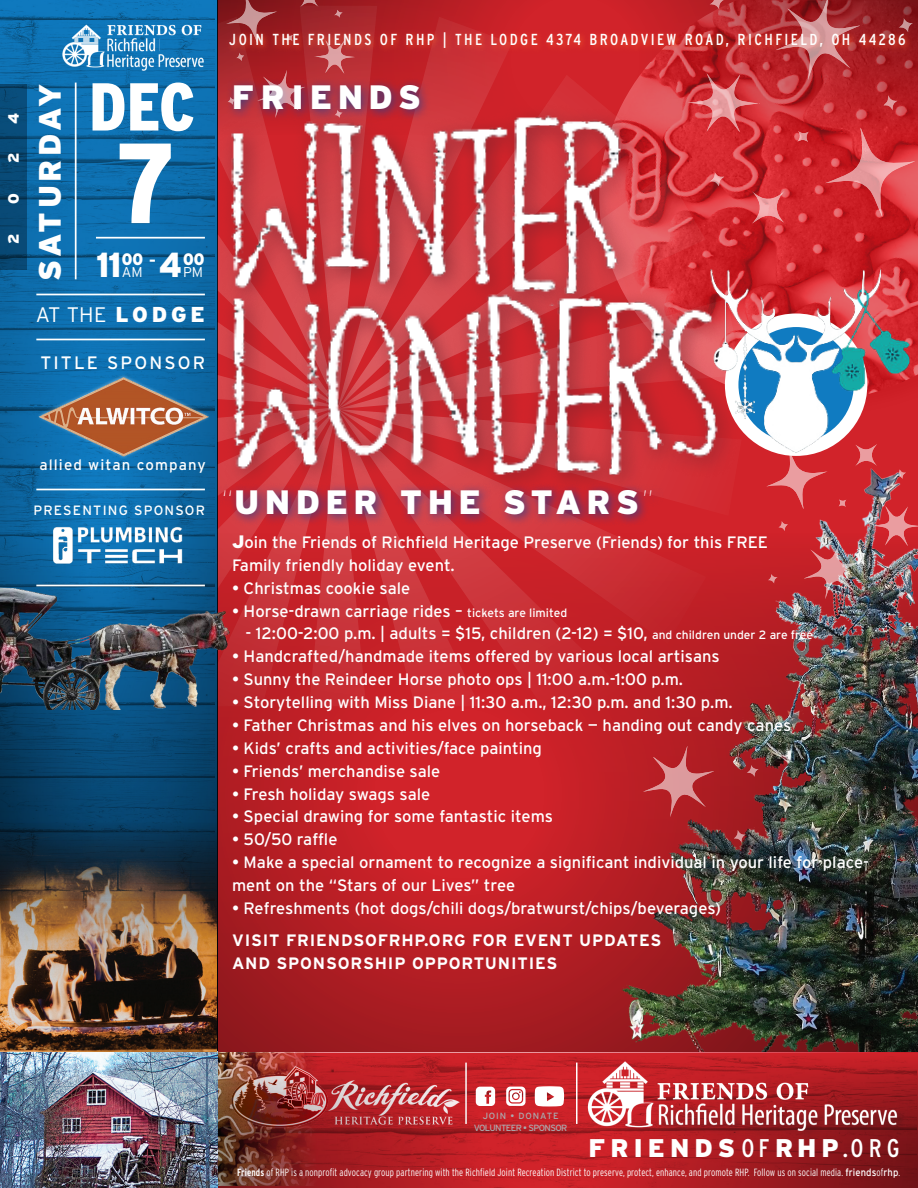
<style>
.page{position:relative;width:918px;height:1188px;background:#fff}
.page>*{position:absolute;margin:0;border:0;box-sizing:border-box;transform-origin:0 0}
.t1{font:900 113.55px "Interstate Condensed";color:#fff}
.t2{font:900 67.5px "Interstate Condensed";color:#fff}
.t3{font:900 34.8px "Interstate";color:#fff;scale:.9 1}
.t4{font:900 33.75px "Interstate";letter-spacing:.16em;color:#fff}
.t5{font:900 31.05px "Interstate";letter-spacing:.095em;color:#fff}
.t6{font:300 31.05px "Interstate Condensed";color:#fff;scale:.9 1}
.t7{font:900 25.5px "Interstate";letter-spacing:.2em;color:#fff}
.t8{font:300 21px "Interstate";color:#fff}
.t9{font:18px "Interstate";letter-spacing:.12em;color:#fff}
.t10{font:900 16.65px "Interstate";color:#fff;scale:.9 1}
.t11{font:16.5px/22.8px "Interstate";color:#fff}
.t12{font:700 16.5px/22.8px "Interstate";letter-spacing:.05em;color:#fff}
.t13{font:15.9px "Interstate Condensed";letter-spacing:.15em;color:#fff}
.t14{font:15px "Interstate";letter-spacing:.075em;color:#fff}
.t15{font:900 15px "Interstate";color:#fff}
.t16{font:300 14.25px "Interstate";color:#fff}
.t17{font:13.5px "Interstate";letter-spacing:.09em;color:#fff}
.t18{font:300 10.5px "Interstate Condensed";letter-spacing:.01em;color:#fff;scale:.9 1}
.t19{font:9px/12px "Interstate";letter-spacing:-.065em;color:#aaabaf;text-align:center}
.s1{font-weight:900;font-size:21.45px}
.s2{font-weight:100}
.s3{font-weight:900;font-size:18px}
.s4{font-size:12px}
.s5{font-weight:700}
.s6{font-family:"Interstate";font-weight:400}
.s7{font-family:"Interstate Condensed";font-weight:400}
</style>
<div class="page">
<svg style="left:0;top:0;width:217px;height:534px;background:#0e6caa"></svg>
<hr style="left:75px;top:83px;width:2px;height:196px;background:#fff">
<hr style="left:96px;top:237px;width:109px;height:2px;background:#fff">
<img style="left:106px;top:37px;width:53px;height:15px">
<img style="left:62px;top:24px;width:43px;height:45px">
<img style="left:106px;top:24px;width:97px;height:13px">
<img style="left:106px;top:53px;width:100px;height:18px">
<svg style="left:0;top:84px;width:27px;height:185px;background:#074772"></svg>
<hr style="left:36px;top:294px;width:169px;height:1px;background:#fff">
<svg style="left:0;top:534px;width:618px;height:518px;background:#982633"></svg>
<img style="left:618px;top:706px;width:300px;height:346px">
<div style="left:36px;top:374px;width:175px;height:86px;background:#fff;opacity:.37"></div>
<img style="left:35px;top:377px;width:178px;height:81px">
<img style="left:53px;top:526px;width:130px;height:39px">
<svg style="left:218px;top:1053px;width:700px;height:135px;background:#ad2a2d"></svg>
<img style="left:0;top:822px;width:218px;height:366px">
<div style="left:655px;top:1100px;width:253px;height:42px;background:#231f20;opacity:.45"></div>
<img style="left:658px;top:1100px;width:242px;height:35px">
<img style="left:586px;top:1058px;width:72px;height:77px">
<img style="left:655px;top:1080px;width:160px;height:22px">
<hr style="left:36px;top:339px;width:169px;height:1px;background:#fff">
<hr style="left:36px;top:489px;width:169px;height:1px;background:#fff">
<img style="left:0;top:582px;width:231px;height:127px">
<svg style="left:643px;top:747px;width:118px;height:106px;background:#a32e33"></svg>
<svg style="left:747px;top:765px;width:12px;height:12px"></svg>
<img style="left:218px;top:0;width:700px;height:706px">
<svg style="left:797px;top:131px;width:12px;height:11px"></svg>
<svg style="left:899px;top:18px;width:14px;height:14px"></svg>
<p class="t15" style="left:5px;top:124px;width:13px;rotate:-90deg">4</p>
<p class="t15" style="left:5px;top:163px;width:12px;rotate:-90deg">2</p>
<p class="t15" style="left:5px;top:204px;width:12px;rotate:-90deg">0</p>
<p class="t15" style="left:5px;top:244px;width:12px;rotate:-90deg">2</p>
<h3 class="t5" style="left:32px;top:281px;width:199px;rotate:-90deg">SATURDAY</h3>
<h2 class="t2" style="left:89px;top:69px;width:108px">DEC</h2>
<h1 class="t1" style="left:116px;top:120px;width:61px">7</h1>
<p class="t10" style="left:183px;top:249px;width:25px">00</p>
<h3 class="t3" style="left:96px;top:245px;width:54px">11<sup>00</sup></h3>
<h3 class="t3" style="left:159px;top:245px;width:27px">4</h3>
<h3 class="t6" style="left:149px;top:244px;width:10px">-</h3>
<p class="t16" style="left:122px;top:264px;width:22px">AM</p>
<p class="t16" style="left:183px;top:264px;width:22px">PM</p>
<p class="t8" style="left:36px;top:303px;width:170px">AT THE <span class="s1">LODGE</span></p>
<p class="t9" style="left:40px;top:353px;width:166px">TITLE SPONSOR</p>
<p class="t13" style="left:229px;top:30px;width:678px">JOIN THE FRIENDS OF RHP | THE LODGE 4374 BROADVIEW ROAD, RICHFIELD, OH 44286</p>
<h3 class="t4" style="left:232px;top:78px;width:191px">FRIENDS</h3>
<p class="t14" style="left:39px;top:456px;width:168px">allied witan company</p>
<p class="t17" style="left:33px;top:503px;width:173px">PRESENTING SPONSOR</p>
<h3 class="t4" style="left:221px;top:483px;width:434px"><span class="s2">“</span>UNDER THE STARS<span class="s2">”</span></h3>
<p class="t11" style="left:232px;top:531px;width:538px"><span class="s3">J</span>oin the Friends of Richfield Heritage Preserve (Friends) for this FREE<br>Family friendly holiday event.</p>
<p class="t11" style="left:232px;top:576px;width:180px">• Christmas cookie sale</p>
<p class="t11" style="left:232px;top:599px;width:337px">• Horse-drawn carriage rides – <span class="s4">tickets are limited</span></p>
<p class="t11" style="left:245px;top:622px;width:569px">- 12:00-2:00 p.m. | adults = $15, children (2-12) = $10, <span class="s4">and children under 2 are free</span></p>
<p class="t11" style="left:232px;top:645px;width:489px">• Handcrafted/handmade items offered by various local artisans</p>
<p class="t11" style="left:232px;top:668px;width:453px">• Sunny the Reindeer Horse photo ops | 11:00 a.m.-1:00 p.m.</p>
<p class="t11" style="left:232px;top:691px;width:502px">• Storytelling with Miss Diane | 11:30 a.m., 12:30 p.m. and 1:30 p.m.</p>
<p class="t11" style="left:232px;top:714px;width:561px">• Father Christmas and his elves on horseback — handing out candy canes</p>
<p class="t11" style="left:232px;top:736px;width:311px">• Kids’ crafts and activities/face painting</p>
<p class="t11" style="left:232px;top:759px;width:210px">• Friends’ merchandise sale</p>
<p class="t11" style="left:232px;top:782px;width:200px">• Fresh holiday swags sale</p>
<p class="t11" style="left:232px;top:805px;width:323px">• Special drawing for some fantastic items</p>
<p class="t11" style="left:232px;top:828px;width:107px">• 50/50 raffle</p>
<p class="t11" style="left:232px;top:851px;width:639px">• Make a special ornament to recognize a significant individual in your life for place&shy;ment on the “Stars of our Lives” tree</p>
<p class="t11" style="left:232px;top:897px;width:490px">• Refreshments (hot dogs/chili dogs/bratwurst/chips/beverages)</p>
<p class="t12" style="left:232px;top:928px;width:431px">VISIT FRIENDSOFRHP.ORG FOR EVENT UPDATES<br>AND SPONSORSHIP OPPORTUNITIES</p>
<p class="t19" style="left:474px;top:1110px;width:95px">JOIN • DONATE<br>VOLUNTEER • SPONSOR</p>
<p class="t18" style="left:237px;top:1167px;width:738px"><span class="s5">Friends</span> of RHP is a nonprofit advocacy group partnering with the Richfield Joint Recreation District to preserve, protect, enhance, and promote RHP. Follow us on social media. <span class="s6">friends</span>of<span class="s6">rhp</span>.</p>
<h3 class="t7" style="left:589px;top:1133px;width:313px">FRIENDS<span class="s7">OF</span>RHP<span class="s7">.ORG</span></h3>
</div>
